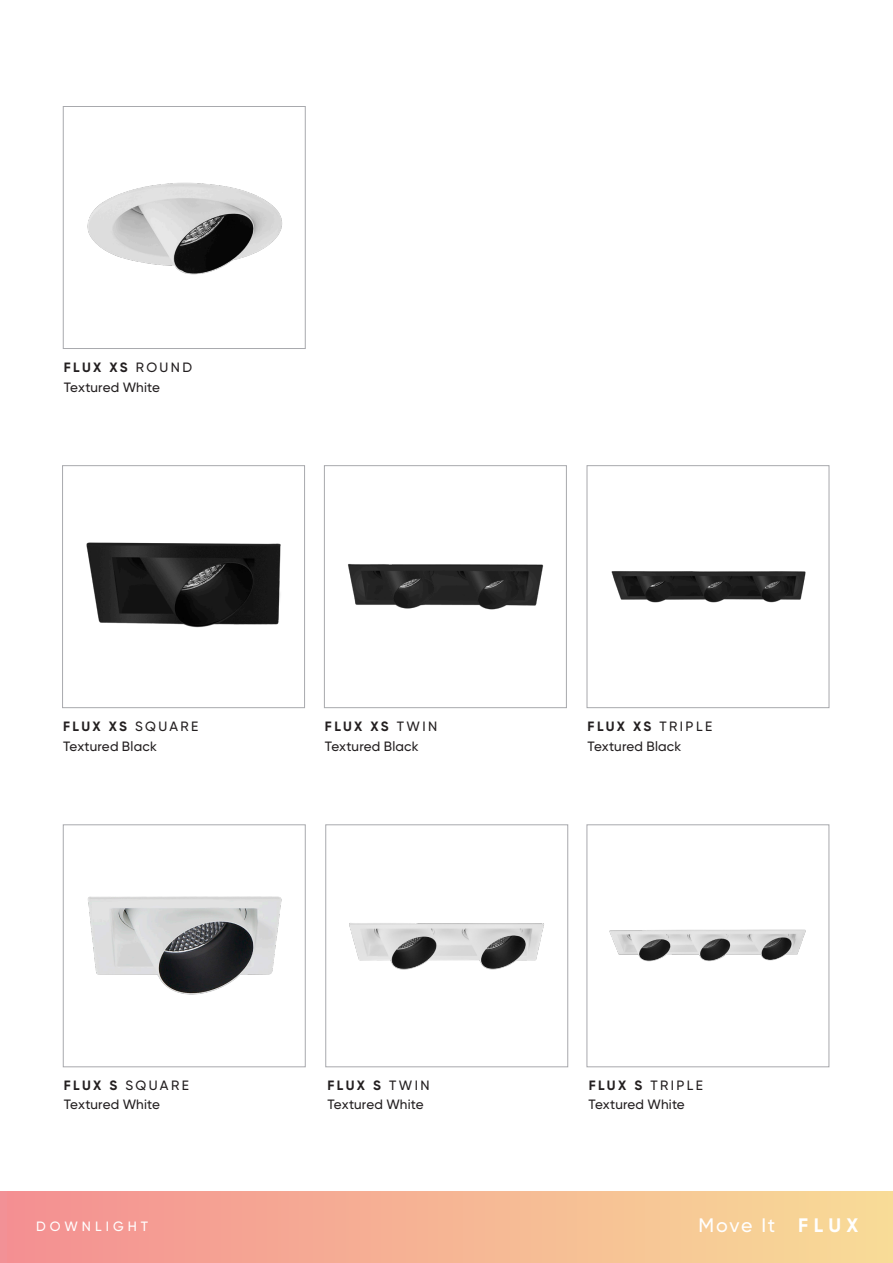
<style>
.page{position:relative;width:893px;height:1263px;background:#fff}
.page>*{position:absolute;margin:0;border:0;box-sizing:border-box;transform-origin:0 0}
.t1{font:500 19.5px "Gilroy";letter-spacing:.085em;color:#fff}
.Product_Image_Captio{font:500 13.5px "Gilroy";letter-spacing:.015em;color:#231f20}
.Product_Image_Captio-2{font:700 13.5px "Gilroy";letter-spacing:.17em;color:#231f20}
.t2{font:500 13.5px "Gilroy";letter-spacing:.295em;color:#fff}
.s1{font-weight:500}
.s2{font-weight:700}
</style>
<div class="page">
<div style="left:0;top:1191px;width:893px;height:72px;background:linear-gradient(to right,#f48f92,#f8dc97)"></div>
<img style="left:611px;top:571px;width:195px;height:32px">
<div style="left:587px;top:465px;width:242px;height:243px;border:1px solid #a8a9ad"></div>
<img style="left:86px;top:542px;width:195px;height:86px">
<div style="left:62px;top:465px;width:243px;height:243px;border:1px solid #a8a9ad"></div>
<img style="left:87px;top:182px;width:195px;height:93px">
<div style="left:63px;top:106px;width:242px;height:243px;border:1px solid #a8a9ad"></div>
<img style="left:348px;top:564px;width:196px;height:46px">
<div style="left:324px;top:465px;width:243px;height:243px;border:1px solid #a8a9ad"></div>
<img style="left:349px;top:923px;width:195px;height:47px">
<div style="left:326px;top:825px;width:242px;height:242px;border:1px solid #a8a9ad"></div>
<img style="left:609px;top:929px;width:197px;height:33px">
<div style="left:587px;top:825px;width:242px;height:242px;border:1px solid #a8a9ad"></div>
<img style="left:87px;top:896px;width:195px;height:99px">
<div style="left:63px;top:825px;width:242px;height:242px;border:1px solid #a8a9ad"></div>
<p class="Product_Image_Captio-2" style="left:64px;top:359px;width:130px">FLUX XS <span class="s1">ROUND</span></p>
<p class="Product_Image_Captio" style="left:64px;top:379px;width:98px">Textured White</p>
<p class="Product_Image_Captio-2" style="left:63px;top:718px;width:137px">FLUX XS <span class="s1">SQUARE</span></p>
<p class="Product_Image_Captio" style="left:63px;top:737px;width:95px">Textured Black</p>
<p class="Product_Image_Captio-2" style="left:325px;top:718px;width:114px">FLUX XS <span class="s1">TWIN</span></p>
<p class="Product_Image_Captio" style="left:325px;top:737px;width:95px">Textured Black</p>
<p class="Product_Image_Captio" style="left:64px;top:1077px;width:127px"><span class="s2">FLUX S</span> SQUARE</p>
<p class="Product_Image_Captio" style="left:64px;top:1096px;width:98px">Textured White</p>
<p class="Product_Image_Captio-2" style="left:327px;top:1077px;width:104px">FLUX S <span class="s1">TWIN</span></p>
<p class="Product_Image_Captio" style="left:327px;top:1096px;width:98px">Textured White</p>
<p class="Product_Image_Captio-2" style="left:588px;top:718px;width:126px">FLUX XS <span class="s1">TRIPLE</span></p>
<p class="Product_Image_Captio" style="left:587px;top:737px;width:95px">Textured Black</p>
<p class="Product_Image_Captio" style="left:589px;top:1077px;width:116px"><span class="s2">FLUX S</span> TRIPLE</p>
<p class="Product_Image_Captio" style="left:589px;top:1096px;width:98px">Textured White</p>
<p class="t2" style="left:36px;top:1218px;width:113px">DOWNLIGHT</p>
<p class="t1" style="left:699px;top:1213px;width:161px">Move It <span class="s2">FLUX</span></p>
</div>
